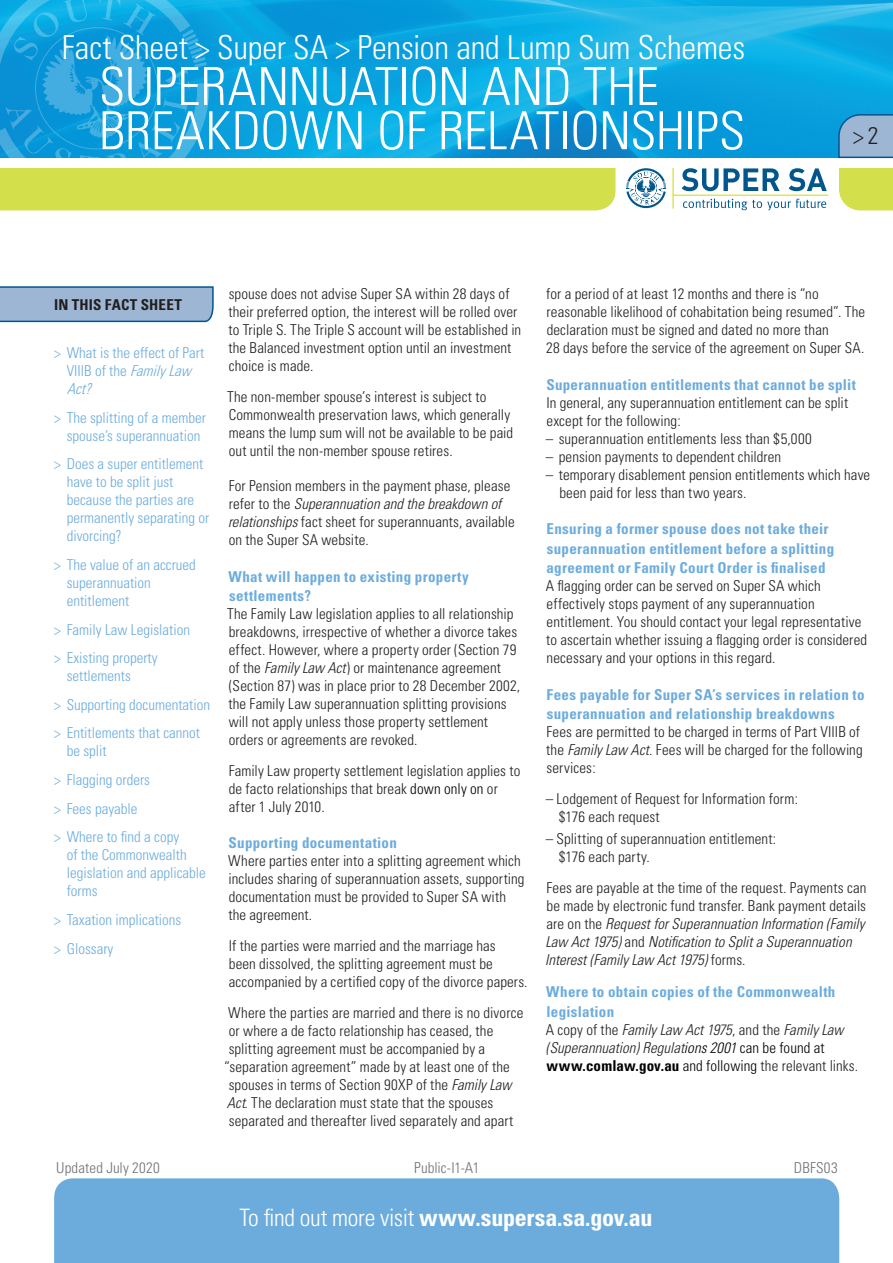
<style>
.page{position:relative;width:893px;height:1263px;background:#fff}
.page>*{position:absolute;margin:0;border:0;box-sizing:border-box;transform-origin:0 0}
.t1{font:300 condensed 52.5px/44.2px "Univers";letter-spacing:-.01em;color:#fff}
.t2{font:300 condensed 33px "Univers";letter-spacing:-.005em;color:#fff}
.t3{font:700 condensed 24px "Univers";letter-spacing:-.01em;color:#fff}
.t4{font:300 condensed 24px "Univers";color:#231f20}
.body{font:300 condensed 15px/18px "Univers";letter-spacing:.005em;color:#231f20}
.Body_heading_bold{font:300 condensed 15px/18px "Univers";letter-spacing:.005em;color:#231f20}
.t5{font:300 condensed 15px/18px "Univers";color:#6cacdd}
.Body_heading_bold-2{font:700 condensed 15px/19.5px "Univers";letter-spacing:.02em;color:#6cacdd}
.Bullet{font:300 condensed 15px/18px "Univers";letter-spacing:.005em;color:#231f20}
.body_no_space_after{font:300 condensed 15px/18px "Univers";letter-spacing:.005em;color:#231f20}
.body-2{font:italic 300 condensed 15px/18px "Univers";color:#231f20}
.body-3{font:700 condensed 15px/19.5px "Univers";letter-spacing:.02em;color:#6cacdd}
.Bullet_space_after{font:300 condensed 15px "Univers";letter-spacing:.005em;color:#231f20}
.t6{font:300 condensed 15px "Univers";letter-spacing:.01em;color:#717074}
.t7{font:700 condensed 15px "Univers";letter-spacing:.01em;color:#231f20}
.s1{font-style:italic}
.s2{color:#000}
.s3{font-style:normal}
.s4{font-style:normal;color:#000}
.s5{font-weight:700;font-style:normal;color:#000}
.s6{font-weight:300}
</style>
<div class="page">
<div style="left:54px;top:1178px;width:785px;height:85px;background:#6cacdd"></div>
<img style="left:212px;top:0;width:681px;height:157px">
<div style="left:839px;top:168px;width:54px;height:42px;background:#d4df4c"></div>
<div style="left:0;top:168px;width:615px;height:42px;background:#d4df4c"></div>
<svg style="left:682px;top:168px;width:98px;height:23px"></svg>
<svg style="left:789px;top:168px;width:38px;height:23px"></svg>
<svg style="left:683px;top:199px;width:143px;height:11px"></svg>
<hr style="left:672px;top:168px;width:2px;height:41px;background:#d8e039">
<hr style="left:673px;top:195px;width:155px;height:1px;background:#d8e039">
<svg style="left:626px;top:168px;width:40px;height:40px"></svg>
<svg style="left:0;top:0;width:212px;height:157px;background:#17a1dc"></svg>
<svg style="left:837px;top:113px;width:56px;height:46px;background:#85adcf"></svg>
<svg style="left:0;top:286px;width:214px;height:37px;background:#92b0cf"></svg>
<h2 class="t2" style="left:62px;top:27px;width:685px">Fact Sheet &gt; Super SA &gt; Pension and Lump Sum Schemes</h2>
<h1 class="t1" style="left:99px;top:64px;width:648px">SUPERANNUATION AND THE<br>BREAKDOWN OF RELATIONSHIPS</h1>
<h3 class="t4" style="left:853px;top:121px;width:27px">&gt;2</h3>
<p class="t7" style="left:54px;top:296px;width:129px">IN THIS FACT SHEET</p>
<p class="t5" style="left:67px;top:344px;width:139px;text-indent:-13px">&gt; What is the effect of Part<br>V I I I B o f t h e <span class="s1">FamilyLaw<br>Act?</span></p>
<p class="t5" style="left:54px;top:408px;width:153px;text-align:center">&gt; The splitting of a member spouse’s superannuation</p>
<p class="t5" style="left:67px;top:455px;width:144px;text-indent:-13px">&gt; Does a super entitlement have to be split just because the parties are permanently separating or divorcing?</p>
<p class="t5" style="left:67px;top:556px;width:131px;text-indent:-13px">&gt; The value of an accrued superannuation entitlement</p>
<p class="t5" style="left:54px;top:615px;width:138px;line-height:28.7px">&gt; Family Law Legislation &gt; Existing property</p>
<p class="t5" style="left:54px;top:662px;width:158px;line-height:28.7px;text-indent:13px">settlements<br>&gt; Supporting documentation &gt; Entitlements that cannot</p>
<p class="t5" style="left:54px;top:737px;width:127px;line-height:28.7px;text-indent:13px">be split<br>&gt; Flagging orders<br>&gt; Fees payable<br>&gt; Where to find a copy</p>
<p class="t5" style="left:67px;top:846px;width:141px">of the Commonwealth legislation and applicable forms</p>
<p class="t5" style="left:54px;top:905px;width:129px;line-height:28.7px">&gt; Taxation implications &gt; Glossary</p>
<p class="t6" style="left:56px;top:1158px;width:105px">Updated July 2020</p>
<p class="body" style="left:228px;top:285px;width:294px">spouse does not advise Super SA within 28 days of their preferred option, the interest will be rolled over to Triple S. The Triple S account will be established in the Balanced investment option until an investment choice is made.</p>
<p class="body" style="left:227px;top:388px;width:288px">The non-member spouse’s interest is subject to Commonwealth preservation laws, which generally means the lump sum will not be available to be paid out until the non-member spouse retires.</p>
<p class="body" style="left:228px;top:477px;width:288px">For Pension members in the payment phase, please refer to the <span class="s1">Superannuation and the breakdown of relationships</span> fact sheet for superannuants, available on the Super SA website.</p>
<p class="body-3" style="left:228px;top:566px;width:242px">What will happen to existing property settlements?</p>
<p class="body" style="left:227px;top:605px;width:295px">The Family Law legislation applies to all relationship breakdowns, irrespective of whether a divorce takes effect. However, where a property order (Section 79 of the <span class="s1">Family Law Act</span>) or maintenance agreement (Section 87) was in place prior to 28 December 2002, the Family Law superannuation splitting provisions will not apply unless those property settlement orders or agreements are revoked.</p>
<p class="body" style="left:229px;top:761px;width:293px">Family Law property settlement legislation applies to de facto relationships that break <span class="s2">down only on</span> or after 1 July 2010.</p>
<p class="body-3" style="left:229px;top:833px;width:170px">Supporting documentation</p>
<p class="body" style="left:228px;top:852px;width:298px">Where parties enter into a splitting agreement which includes sharing of superannuation assets, supporting documentation must be provided to Super SA with the agreement.</p>
<p class="body" style="left:229px;top:937px;width:300px">If the parties were married and the marriage has<br>been dissolved, the splitting agreement must be accompanied by a certified copy of the divorce papers.</p>
<p class="Body_heading_bold" style="left:228px;top:1003px;width:297px">Where the parties are married and there is no divorce</p>
<p class="Body_heading_bold" style="left:229px;top:1021px;width:266px">or where a de facto relationship has ceased, the</p>
<p class="Body_heading_bold" style="left:229px;top:1039px;width:258px">splitting agreement must be accompanied by a</p>
<p class="Body_heading_bold" style="left:224px;top:1057px;width:287px">“separation agreement” made by at least one of the</p>
<p class="Body_heading_bold" style="left:229px;top:1075px;width:284px">spouses in terms of Section 90XP of the <span class="s1">Family Law</span></p>
<p class="Body_heading_bold" style="left:227px;top:1093px;width:268px"><span class="s1">Act</span>. The declaration must state that the spouses</p>
<p class="Body_heading_bold" style="left:229px;top:1111px;width:286px">separated and thereafter lived separately and apart</p>
<p class="Body_heading_bold" style="left:546px;top:285px;width:321px">for a period of at least 12 months and there is “no reasonable likelihood of cohabitation being resumed”. The declaration must be signed and dated no more than<br>28 days before the service of the agreement on Super SA.</p>
<p class="body-3" style="left:546px;top:375px;width:311px">Superannuation entitlements that cannot be split</p>
<p class="body_no_space_after" style="left:546px;top:393px;width:303px">In general, any superannuation entitlement can be split except for the following:</p>
<p class="Bullet" style="left:546px;top:429px;width:268px">– superannuation entitlements less than $5,000</p>
<p class="Bullet" style="left:546px;top:447px;width:237px">– pension payments to dependent children</p>
<p class="Bullet" style="left:559px;top:465px;width:312px;text-indent:-14px">– temporary disablement pension entitlements which have been paid for less than two years.</p>
<p class="Body_heading_bold-2" style="left:546px;top:519px;width:289px">Ensuring a former spouse does not take their superannuation entitlement before a splitting agreement or Family Court Order is finalised</p>
<p class="body" style="left:546px;top:577px;width:323px">A flagging order can be served on Super SA which effectively stops payment of any superannuation entitlement. You should contact your legal representative to ascertain whether issuing a flagging order is considered necessary and your options in this regard.</p>
<p class="Body_heading_bold-2" style="left:547px;top:685px;width:319px">Fees payable for Super SA’s services in relation to superannuation and relationship breakdowns</p>
<p class="body_no_space_after" style="left:546px;top:723px;width:318px">Fees are permitted to be charged in terms of Part VIIIB of the <span class="s1">Family Law Act</span>. Fees will be charged for the following services:</p>
<p class="Bullet" style="left:546px;top:790px;width:254px">– Lodgement of Request for Information form:</p>
<p class="Bullet" style="left:559px;top:808px;width:103px">$176 each request</p>
<p class="Bullet_space_after" style="left:546px;top:830px;width:232px">– Splitting of superannuation entitlement:</p>
<p class="Bullet_space_after" style="left:559px;top:848px;width:93px">$176 each party.</p>
<p class="body" style="left:545px;top:879px;width:323px">Fees are payable at the time of the request. Payments can be made by electronic fund transfer. Bank payment details are on the <span class="s1">Request for Superannuation Information (Family Law Act 1975)</span> and <span class="s1">Notification to Split a Superannuation Interest (Family Law Act 1975)</span> forms.</p>
<p class="Body_heading_bold-2" style="left:546px;top:982px;width:291px">Where to obtain copies of the Commonwealth legislation</p>
<p class="body-2" style="left:546px;top:1020px;width:314px"><span class="s3">A copy of the</span> Family Law Act 1975<span class="s3">, and the</span> Family Law (Superannuation) Regulat<span class="s2">ions 2001</span> <span class="s4">can be found at </span><span class="s5">www.comlaw.gov.au</span> <span class="s4">and following</span> <span class="s3">the relevant links.</span></p>
<p class="t6" style="left:414px;top:1158px;width:67px">Public-I1-A1</p>
<p class="t6" style="left:794px;top:1158px;width:45px">DBFS03</p>
<h3 class="t3" style="left:239px;top:1203px;width:415px"><span class="s6">To find out more visit</span> www.supersa.sa.gov.au</h3>
</div>
